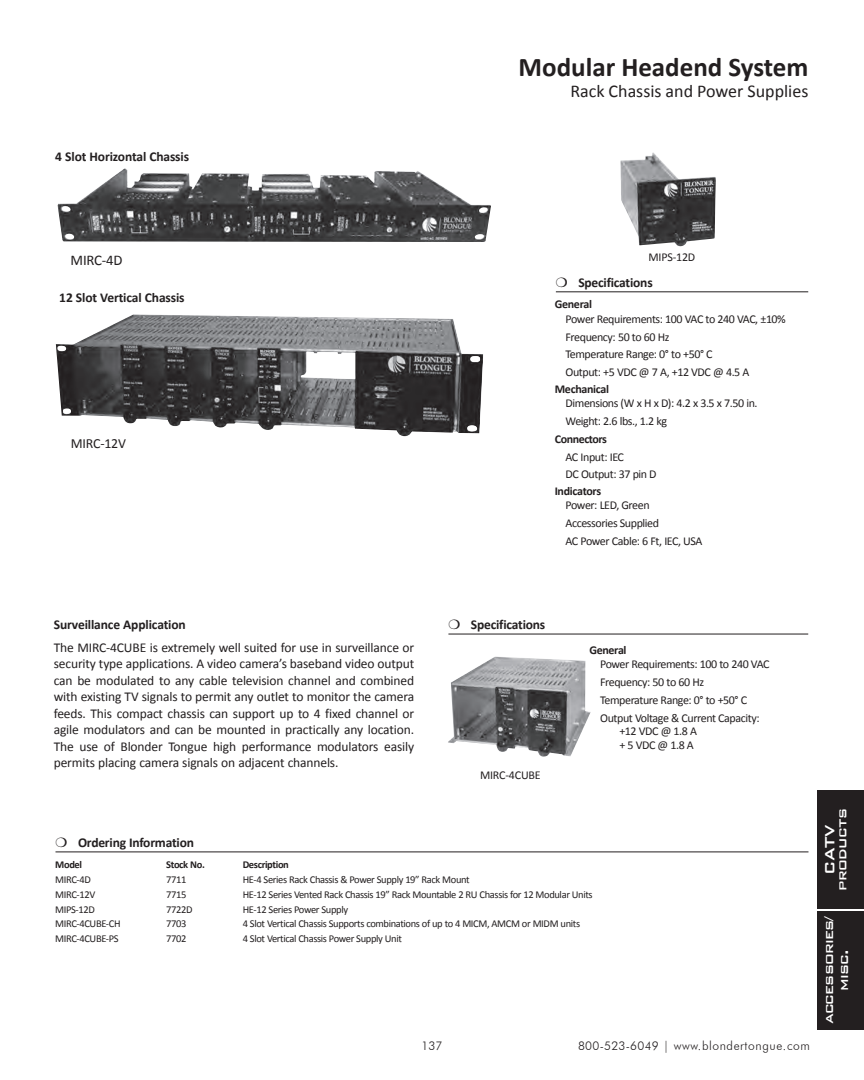
<style>
.page{position:relative;width:864px;height:1080px;background:#fff}
.page>*{position:absolute;margin:0;border:0;box-sizing:border-box;transform-origin:0 0}
.t1{font:700 27px "Calibri";color:#231f20}
.t2{font:18px "Calibri";color:#231f20}
.t3{font:500 18px "Bank Gothic";color:#fff}
.t4{font:500 16.5px/15px "Bank Gothic";letter-spacing:-.05em;color:#fff;text-align:center}
.t5{font:500 16.5px "Bank Gothic";letter-spacing:-.03em;color:#fff}
.t6{font:14.7px "Calibri";letter-spacing:-.015em;color:#231f20}
.t7{font:13.95px "Calibri";letter-spacing:-.015em;color:#231f20}
.t8{font:13.5px/16.5px "Calibri";letter-spacing:-.01em;color:#231f20;text-align:justify}
.t9{font:700 13.5px "Calibri";letter-spacing:-.015em;color:#231f20}
.t10{font:300 12.6px "Futura BT";letter-spacing:.05em;color:#231f20;scale:.95 1}
.t11{font:12px/17.9px "Calibri";letter-spacing:-.035em;color:#231f20}
.t12{font:700 12px "Calibri";letter-spacing:-.025em;color:#231f20}
.t13{font:12px "Calibri";letter-spacing:-.015em;color:#231f20}
.t14{font:300 12px "Futura BT";color:#231f20}
.t15{font:10.5px "Calibri";letter-spacing:-.035em;color:#231f20}
.t16{font:700 10.5px "Calibri";letter-spacing:-.035em;color:#231f20}
.s1{font-size:12px}
</style>
<div class="page">
<div style="left:818px;top:790px;width:46px;height:119px;background:#231f20"></div>
<div style="left:818px;top:911px;width:46px;height:118px;background:#231f20"></div>
<img style="left:620px;top:152px;width:96px;height:95px">
<img style="left:58px;top:168px;width:433px;height:74px">
<img style="left:56px;top:314px;width:427px;height:122px">
<hr style="left:556px;top:291px;width:252px;height:1px;background:#231f20">
<img style="left:448px;top:657px;width:143px;height:100px">
<hr style="left:448px;top:634px;width:360px;height:1px;background:#231f20">
<hr style="left:56px;top:852px;width:752px;height:1px;background:#231f20">
<p class="t9" style="left:55px;top:148px;width:135px">4 Slot Horizontal Chassis</p>
<h1 class="t1" style="left:519px;top:50px;width:291px">Modular Headend System</h1>
<h2 class="t2" style="left:570px;top:80px;width:240px">Rack Chassis and Power Supplies</h2>
<p class="t6" style="left:71px;top:251px;width:53px">MIRC-4D</p>
<p class="t11" style="left:648px;top:248px;width:48px">MIPS-12D</p>
<p class="t9" style="left:59px;top:289px;width:127px">12 Slot Vertical Chassis</p>
<p class="t7" style="left:71px;top:435px;width:57px">MIRC-12V</p>
<p class="t9" style="left:556px;top:274px;width:98px">❍ Specifications</p>
<p class="t12" style="left:555px;top:297px;width:39px">General</p>
<p class="t11" style="left:566px;top:309px;width:222px">Power Requirements: 100 VAC to 240 VAC, ±10%<br>Frequency: 50 to 60 Hz<br>Temperature Range: 0° to +50° C<br>Output: +5 VDC @ 7 A, +12 VDC @ 4.5 A</p>
<p class="t12" style="left:555px;top:381px;width:56px">Mechanical</p>
<p class="t11" style="left:566px;top:394px;width:194px">Dimensions (W x H x D): 4.2 x 3.5 x 7.50 in.<br>Weight: 2.6 lbs., 1.2 kg</p>
<p class="t12" style="left:555px;top:431px;width:54px">Connectors</p>
<p class="t11" style="left:566px;top:447px;width:93px">AC Input: IEC<br>DC Output: 37 pin D</p>
<p class="t12" style="left:555px;top:483px;width:48px">Indicators</p>
<p class="t11" style="left:566px;top:496px;width:138px">Power: LED, Green<br>Accessories Supplied<br>AC Power Cable: 6 Ft, IEC, USA</p>
<p class="t9" style="left:54px;top:616px;width:134px">Surveillance Application</p>
<p class="t8" style="left:54px;top:638px;width:362px">The MIRC-4CUBE is extremely well suited for use in surveillance or security type applications. A video camera’s baseband video output can be modulated to any cable television channel and combined with existing TV signals to permit any outlet to monitor the camera feeds. This compact chassis can support up to 4 fixed channel or agile modulators and can be mounted in practically any location.<br>The use of Blonder Tongue high performance modulators easily permits placing camera signals on adjacent channels.</p>
<p class="t9" style="left:56px;top:834px;width:140px">❍ Ordering Information</p>
<p class="t9" style="left:448px;top:617px;width:98px">❍ Specifications</p>
<p class="t13" style="left:480px;top:768px;width:62px">MIRC-4CUBE</p>
<p class="t12" style="left:589px;top:642px;width:39px">General</p>
<p class="t11" style="left:600px;top:655px;width:171px">Power Requirements: 100 to 240 VAC<br>Frequency: 50 to 60 Hz<br>Temperature Range: 0° to +50° C<br>Output Voltage &amp; Current Capacity:</p>
<p class="t11" style="left:619px;top:724px;width:79px;line-height:13.5px">+12 VDC @ 1.8 A + 5 VDC @ 1.8 A</p>
<p class="t16" style="left:55px;top:858px;width:28px">Model</p>
<p class="t16" style="left:166px;top:858px;width:40px">Stock No.</p>
<p class="t16" style="left:243px;top:858px;width:48px">Description</p>
<p class="t15" style="left:55px;top:873px;width:37px">MIRC-4D</p>
<p class="t15" style="left:166px;top:873px;width:22px">7711</p>
<p class="t15" style="left:243px;top:873px;width:229px">HE-4 Series Rack Chassis &amp; Power Supply 19” Rack Mount</p>
<p class="t15" style="left:55px;top:888px;width:42px">MIRC-12V</p>
<p class="t15" style="left:166px;top:888px;width:22px">7715</p>
<p class="t15" style="left:243px;top:888px;width:351px">HE-12 Series Vented Rack Chassis 19” Rack Mountable 2 RU Chassis for 12 Modular Units</p>
<p class="t15" style="left:55px;top:903px;width:41px">MIPS-12D</p>
<p class="t15" style="left:166px;top:903px;width:28px">7722D</p>
<p class="t15" style="left:243px;top:903px;width:107px">HE-12 Series Power Supply</p>
<p class="t15" style="left:55px;top:917px;width:67px">MIRC-4CUBE-CH</p>
<p class="t15" style="left:166px;top:917px;width:22px">7703</p>
<p class="t15" style="left:243px;top:917px;width:339px">4 Slot Vertical Chassis Supports combinations of up to 4 MICM, AMCM or MIDM units</p>
<p class="t15" style="left:55px;top:932px;width:65px">MIRC-4CUBE-PS</p>
<p class="t15" style="left:166px;top:932px;width:22px">7702</p>
<p class="t15" style="left:243px;top:932px;width:161px">4 Slot Vertical Chassis Power Supply Unit</p>
<p class="t14" style="left:422px;top:1039px;width:22px">137</p>
<p class="t10" style="left:578px;top:1038px;width:245px"><span class="s1">800-523-6049 |</span> www.blondertongue.com</p>
<p class="t5" style="left:829px;top:891px;width:85px;rotate:-90deg">products</p>
<p class="t4" style="left:820px;top:1024px;width:110px;rotate:-90deg">accessories/ misc.</p>
<h2 class="t3" style="left:816px;top:875px;width:52px;rotate:-90deg">CATV</h2>
</div>
